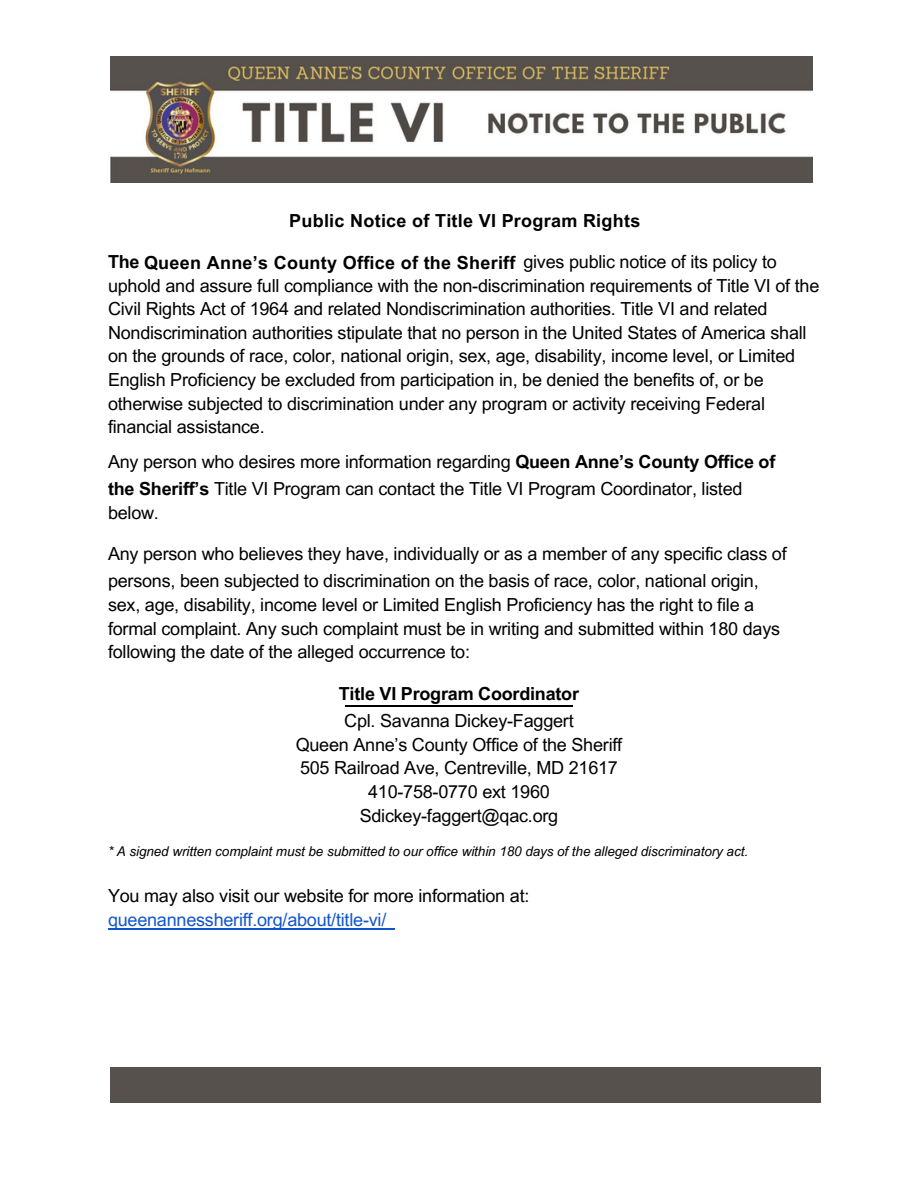
<style>
.page{position:relative;width:918px;height:1188px;background:#fff}
.page>*{position:absolute;margin:0;border:0;box-sizing:border-box;transform-origin:0 0}
.t1{font:18px/23.7px "Arial MT Pro";letter-spacing:-.01em;color:#000}
.t2{font:700 18px "Arial MT Pro";letter-spacing:.015em;color:#000}
.t3{font:700 18px/27px "Arial MT Pro";letter-spacing:-.01em;color:#000}
.t4{font:italic 13.5px "Arial MT Pro";letter-spacing:-.005em;color:#000}
.s1{font-weight:400}
.s2{font-weight:700}
.s3{color:#15c}
</style>
<div class="page">
<hr style="left:108px;top:928px;width:286px;height:2px;background:#15c">
<hr style="left:345px;top:705px;width:228px;height:1px;background:#000">
<img style="left:110px;top:56px;width:702px;height:126px">
<div style="left:110px;top:1067px;width:710px;height:35px;background:#56514d"></div>
<h1 class="t2" style="left:289px;top:214px;width:353px">Public Notice of Title VI Program Rights</h1>
<h1 class="t2" style="left:108px;top:256px;width:670px">The Queen Anne’s County Office of the Sheriff <span class="s1">gives public notice of its policy to</span></h1>
<p class="t1" style="left:108px;top:276px;width:713px">uphold and assure full compliance with the non-discrimination requirements of Title VI of the Civil Rights Act of 1964 and related Nondiscrimination authorities. Title VI and related Nondiscrimination authorities stipulate that no person in the United States of America shall on the grounds of race, color, national origin, sex, age, disability, income level, or Limited English Proficiency be excluded from participation in, be denied the benefits of, or be otherwise subjected to discrimination under any program or activity receiving Federal financial assistance.</p>
<p class="t1" style="left:108px;top:451px;width:669px;line-height:27px">Any person who desires more information regarding <span class="s2">Queen Anne’s County Office of the Sheriff’s</span> Title VI Program can contact the Title VI Program Coordinator, listed</p>
<p class="t1" style="left:108px;top:503px;width:52px">below.</p>
<p class="t1" style="left:108px;top:543px;width:680px;line-height:27px">Any person who believes they have, individually or as a member of any specific class of persons, been subjected to discrimination on the basis of race, color, national origin,</p>
<p class="t1" style="left:108px;top:595px;width:674px">sex, age, disability, income level or Limited English Proficiency has the right to file a formal complaint. Any such complaint must be in writing and submitted within 180 days following the date of the alleged occurrence to:</p>
<h2 class="t3" style="left:339px;top:682px;width:242px">Title VI Program Coordinator<br><span class="s1">Cpl. Savanna Dickey-Faggert</span></h2>
<h2 class="t1" style="left:296px;top:735px;width:328px;text-align:center">Queen Anne’s County Office of the Sheriff<br>505 Railroad Ave, Centreville, MD 21617<br>410-758-0770 ext 1960<br>Sdickey-faggert@qac.org</h2>
<p class="t4" style="left:108px;top:847px;width:642px">* A signed written complaint must be submitted to our office within 180 days of the alleged discriminatory act.</p>
<h2 class="t1" style="left:108px;top:886px;width:423px">You may also visit our website for more information at: <span class="s3">queenannessheriff.org/about/title-vi/</span></h2>
</div>
